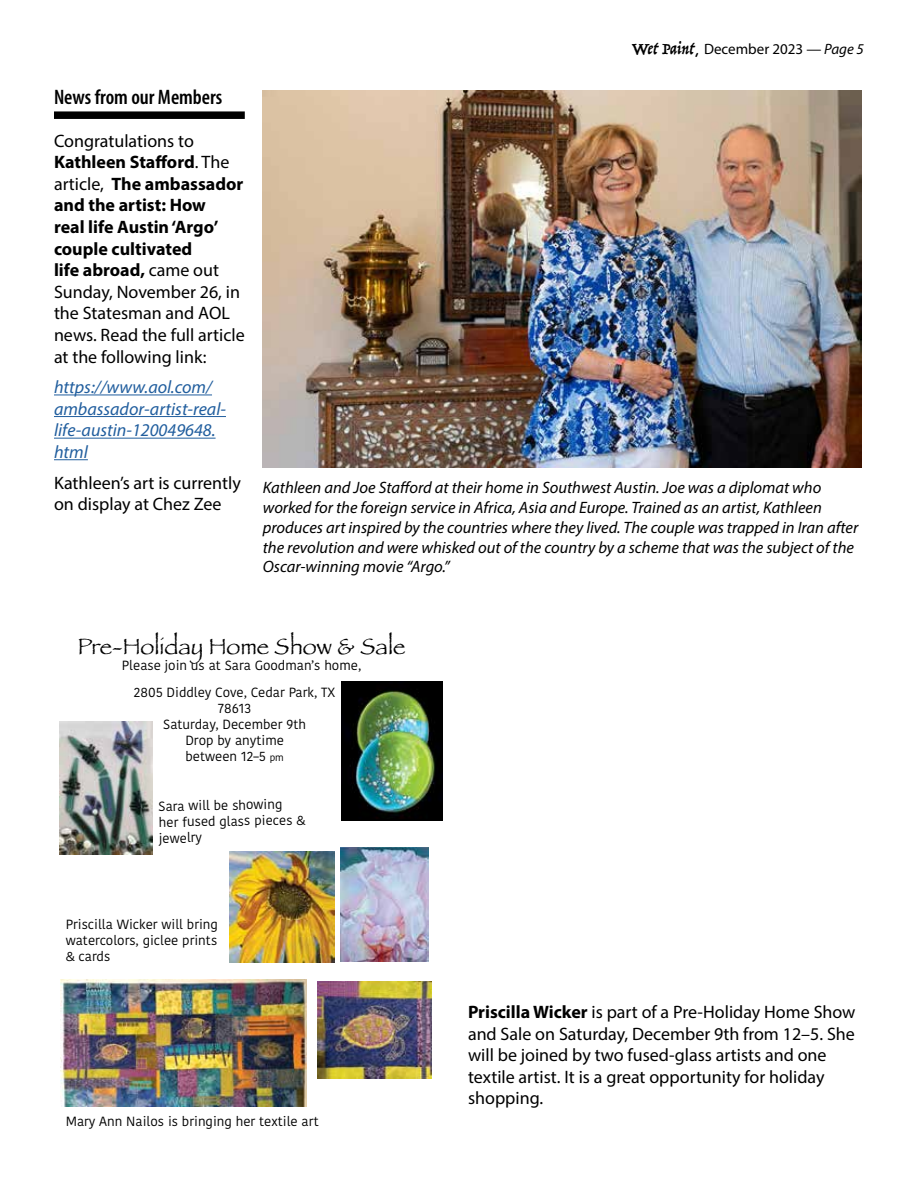
<style>
.page{position:relative;width:918px;height:1188px;background:#fff}
.page>*{position:absolute;margin:0;border:0;box-sizing:border-box;transform-origin:0 0}
.t1{font:23.25px "Papyrus";color:#000}
.t2{font:600 condensed 21px "Myriad Pro";color:#000}
.t3{font:18px/21.6px "Myriad Pro";color:#000}
.t4{font:italic 18px/21.6px "Myriad Pro";color:#215e9e}
.t5{font:italic 16.5px/19.8px "Myriad Pro";color:#000}
.t6{font:15px "Myriad Pro";color:#000}
.t7{font:13.35px/15.9px "Kohinoor Devanagari";color:#000;text-align:center}
.s1{font-family:"Trattatello";font-size:18px}
.s2{font-family:"Comic Sans MS";font-size:18px}
.s3{font-style:italic}
.s4{font-weight:700}
.s5{font-size:10.05px}
</style>
<div class="page">
<img style="left:263px;top:90px;width:599px;height:378px">
<div style="left:54px;top:111px;width:191px;height:8px;background:#000"></div>
<hr style="left:54px;top:394px;width:158px;height:1px;background:#215e9e">
<hr style="left:54px;top:416px;width:172px;height:1px;background:#215e9e">
<hr style="left:54px;top:438px;width:162px;height:1px;background:#215e9e">
<hr style="left:54px;top:459px;width:34px;height:1px;background:#215e9e">
<img style="left:342px;top:682px;width:101px;height:138px">
<img style="left:318px;top:982px;width:114px;height:96px">
<img style="left:61px;top:980px;width:246px;height:126px">
<img style="left:230px;top:851px;width:105px;height:112px">
<img style="left:340px;top:848px;width:88px;height:114px">
<img style="left:60px;top:722px;width:92px;height:132px">
<p class="t6" style="left:632px;top:40px;width:234px"><span class="s1">Wet Paint</span><span class="s2">,</span> December 2023 — <span class="s3">Page 5</span></p>
<p class="t2" style="left:54px;top:84px;width:170px">News from our Members</p>
<p class="t3" style="left:54px;top:129px;width:192px">Congratulations to<br><span class="s4">Kathleen Stafford</span>. The article, <span class="s4">The ambassador and the artist: How<br>real life Austin ‘Argo’ couple cultivated<br>life abroad,</span> came out<br>Sunday, November 26, in the Statesman and AOL news. Read the full article at the following link:</p>
<p class="t4" style="left:54px;top:376px;width:173px">https://www.aol.com/ ambassador-artist-real&shy;life-austin-120049648. html</p>
<p class="t3" style="left:54px;top:471px;width:188px">Kathleen’s art is currently on display at Chez Zee</p>
<p class="t5" style="left:263px;top:478px;width:597px">Kathleen and Joe Stafford at their home in Southwest Austin. Joe was a diplomat who worked for the foreign service in Africa, Asia and Europe. Trained as an artist, Kathleen produces art inspired by the countries where they lived. The couple was trapped in Iran after the revolution and were whisked out of the country by a scheme that was the subject of the Oscar-winning movie “Argo.”</p>
<p class="t1" style="left:78px;top:632px;width:330px">Pre-Holiday Home Show &amp; Sale</p>
<p class="t7" style="left:122px;top:657px;width:241px">Please join us at Sara Goodman’s home,</p>
<p class="t7" style="left:134px;top:684px;width:203px">2805 Diddley Cove, Cedar Park, TX<br>78613<br>Saturday, December 9th<br>Drop by anytime<br>between 12–5 <span class="s5">pm</span></p>
<p class="t7" style="left:158px;top:798px;width:148px;text-align:left;rotate:-1deg">Sara will be showing her fused glass pieces &amp; jewelry</p>
<p class="t7" style="left:66px;top:917px;width:154px;text-align:justify">Priscilla Wicker will bring watercolors, giclee prints &amp; cards</p>
<p class="t7" style="left:66px;top:1114px;width:255px">Mary Ann Nailos is bringing her textile art</p>
<p class="t3" style="left:468px;top:1001px;width:389px"><span class="s4">Priscilla Wicker</span> is part of a Pre-Holiday Home Show and Sale on Saturday, December 9th from 12–5. She will be joined by two fused-glass artists and one textile artist. It is a great opportunity for holiday shopping.</p>
</div>
